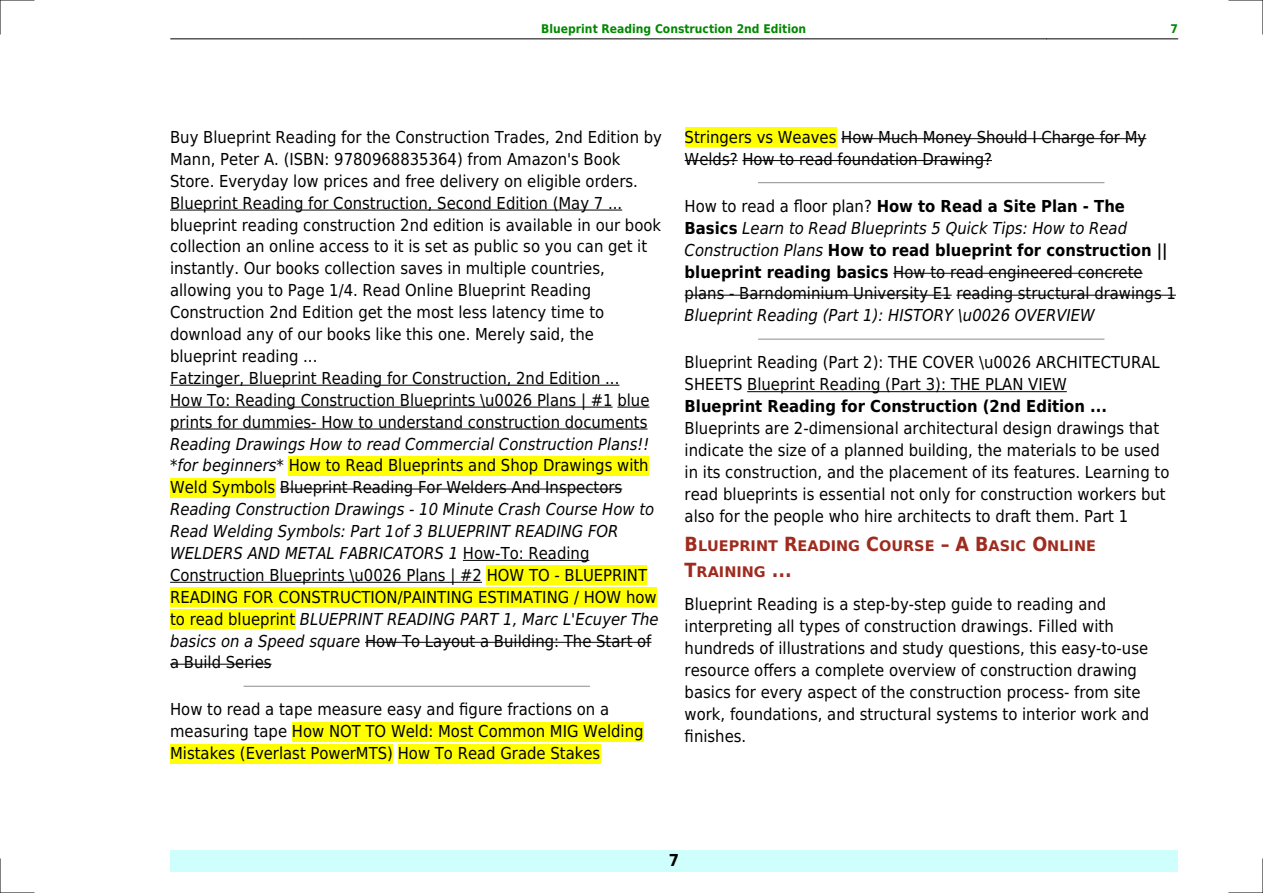
<style>
.page{position:relative;width:1263px;height:893px;background:#fff}
.page>*{position:absolute;margin:0;border:0;box-sizing:border-box;transform-origin:0 0}
.t1{font:16.5px/21.9px "DejaVu Sans Condensed";color:#000}
.t2{font:italic 16.5px/21.9px "DejaVu Sans Condensed";color:#000}
.t3{font:700 16.5px "DejaVu Sans Condensed";color:#000}
.t4{font:700 14.7px/26px "DejaVu Sans Condensed";color:#9f2b1e;scale:1.1 1}
.t5{font:700 12px "DejaVu Sans Condensed";color:#080}
.s1{font-style:italic}
.s2{font-style:normal}
.s3{font-weight:700}
.s4{font-size:19.5px}
</style>
<div class="page">
<hr style="left:170px;top:39px;width:131px;height:1px;background:#000">
<hr style="left:301px;top:39px;width:745px;height:1px;background:#000">
<hr style="left:1047px;top:39px;width:131px;height:1px;background:#000">
<div style="left:170px;top:850px;width:1008px;height:22px;background:#cffffc"></div>
<hr style="left:170px;top:210px;width:452px;height:1px;background:#000">
<hr style="left:170px;top:385px;width:449px;height:1px;background:#000">
<hr style="left:170px;top:407px;width:443px;height:1px;background:#000">
<hr style="left:617px;top:407px;width:32px;height:1px;background:#000">
<hr style="left:170px;top:429px;width:477px;height:1px;background:#000">
<div style="left:289px;top:456px;width:360px;height:19px;background:#ff0"></div>
<div style="left:170px;top:478px;width:105px;height:19px;background:#ff0"></div>
<hr style="left:280px;top:489px;width:342px;height:1px;background:#000">
<hr style="left:463px;top:560px;width:126px;height:1px;background:#000">
<hr style="left:170px;top:582px;width:312px;height:1px;background:#000">
<div style="left:487px;top:566px;width:160px;height:19px;background:#ff0"></div>
<div style="left:170px;top:587px;width:487px;height:20px;background:#ff0"></div>
<div style="left:170px;top:609px;width:125px;height:20px;background:#ff0"></div>
<hr style="left:365px;top:642px;width:286px;height:1px;background:#000">
<hr style="left:170px;top:664px;width:102px;height:1px;background:#000">
<hr style="left:244px;top:686px;width:345px;height:1px;background:#999">
<div style="left:292px;top:722px;width:352px;height:19px;background:#ff0"></div>
<div style="left:170px;top:744px;width:223px;height:19px;background:#ff0"></div>
<div style="left:398px;top:744px;width:202px;height:19px;background:#ff0"></div>
<div style="left:685px;top:128px;width:151px;height:19px;background:#ff0"></div>
<hr style="left:841px;top:138px;width:305px;height:1px;background:#000">
<hr style="left:685px;top:160px;width:53px;height:1px;background:#000">
<hr style="left:742px;top:160px;width:250px;height:1px;background:#000">
<hr style="left:759px;top:182px;width:345px;height:1px;background:#999">
<hr style="left:893px;top:273px;width:250px;height:1px;background:#000">
<hr style="left:685px;top:295px;width:267px;height:1px;background:#000">
<hr style="left:956px;top:295px;width:220px;height:1px;background:#000">
<hr style="left:759px;top:339px;width:345px;height:1px;background:#999">
<hr style="left:747px;top:391px;width:320px;height:1px;background:#000">
<hr style="left:0;top:0;width:34px;height:1px;background:#000">
<hr style="left:1229px;top:0;width:34px;height:1px;background:#000">
<hr style="left:0;top:892px;width:34px;height:1px;background:#000">
<hr style="left:1229px;top:892px;width:34px;height:1px;background:#000">
<hr style="left:0;top:0;width:1px;height:34px;background:#000">
<hr style="left:0;top:859px;width:1px;height:34px;background:#000">
<hr style="left:1262px;top:0;width:1px;height:34px;background:#000">
<hr style="left:1262px;top:859px;width:1px;height:34px;background:#000">
<p class="t5" style="left:541px;top:21px;width:266px">Blueprint Reading Construction 2nd Edition</p>
<p class="t5" style="left:1170px;top:21px;width:9px">7</p>
<p class="t1" style="left:170px;top:126px;width:493px">Buy Blueprint Reading for the Construction Trades, 2nd Edition by Mann, Peter A. (ISBN: 9780968835364) from Amazon's Book Store. Everyday low prices and free delivery on eligible orders.<br>Blueprint Reading for Construction, Second Edition (May 7 ... blueprint reading construction 2nd edition is available in our book collection an online access to it is set as public so you can get it instantly. Our books collection saves in multiple countries, allowing you to Page 1/4. Read Online Blueprint Reading Construction 2nd Edition get the most less latency time to download any of our books like this one. Merely said, the blueprint reading ...<br>Fatzinger, Blueprint Reading for Construction, 2nd Edition ...<br>How To: Reading Construction Blueprints \u0026 Plans | #1 blue prints for dummies- How to understand construction documents</p>
<p class="t1" style="left:170px;top:433px;width:481px;text-align:justify"><span class="s1">Reading Drawings How to read Commercial Construction Plans!! *for beginners*</span> How to Read Blueprints and Shop Drawings with Weld Symbols Blueprint Reading For Welders And Inspectors</p>
<p class="t2" style="left:170px;top:498px;width:490px">Reading Construction Drawings - 10 Minute Crash Course How to Read Welding Symbols: Part 1of 3 BLUEPRINT READING FOR WELDERS AND METAL FABRICATORS 1 <span class="s2">How-To: Reading Construction Blueprints \u0026 Plans | #2 HOW TO - BLUEPRINT READING FOR CONSTRUCTION/PAINTING ESTIMATING / HOW how to read blueprint</span> BLUEPRINT READING PART 1, Marc L'Ecuyer The basics on a Speed square <span class="s2">How To Layout a Building: The Start of a Build Series</span></p>
<p class="t1" style="left:170px;top:699px;width:475px">How to read a tape measure easy and figure fractions on a measuring tape How NOT TO Weld: Most Common MIG Welding<br>Mistakes (Everlast PowerMTS) How To Read Grade Stakes</p>
<p class="t1" style="left:685px;top:126px;width:463px">Stringers vs Weaves How Much Money Should I Charge for My<br>Welds? How to read foundation Drawing?</p>
<p class="t1" style="left:685px;top:195px;width:493px">How to read a floor plan? <span class="s3">How to Read a Site Plan - The Basics</span> <span class="s1">Learn to Read Blueprints 5 Quick Tips: How to Read Construction Plans</span> <span class="s3">How to read blueprint for construction || blueprint reading basics</span> How to read engineered concrete plans - Barndominium University E1 reading structural drawings 1</p>
<p class="t2" style="left:685px;top:305px;width:412px">Blueprint Reading (Part 1): HISTORY \u0026 OVERVIEW</p>
<p class="t1" style="left:685px;top:352px;width:477px">Blueprint Reading (Part 2): THE COVER \u0026 ARCHITECTURAL<br>SHEETS Blueprint Reading (Part 3): THE PLAN VIEW</p>
<p class="t3" style="left:685px;top:397px;width:424px">Blueprint Reading for Construction (2nd Edition ...</p>
<p class="t1" style="left:685px;top:417px;width:486px">Blueprints are 2-dimensional architectural design drawings that indicate the size of a planned building, the materials to be used in its construction, and the placement of its features. Learning to read blueprints is essential not only for construction workers but also for the people who hire architects to draft them. Part 1</p>
<p class="t4" style="left:685px;top:533px;width:375px"><span class="s4">B</span>LUEPRINT <span class="s4">R</span>EADING <span class="s4">C</span>OURSE <span class="s4">A B</span>ASIC <span class="s4">O</span>NLINE<br><span class="s4">T</span>RAINING <span class="s4">...</span></p>
<p class="t1" style="left:685px;top:594px;width:466px">Blueprint Reading is a step-by-step guide to reading and interpreting all types of construction drawings. Filled with hundreds of illustrations and study questions, this easy-to-use resource offers a complete overview of construction drawing basics for every aspect of the construction process- from site work, foundations, and structural systems to interior work and finishes.</p>
<p class="t3" style="left:669px;top:851px;width:12px">7</p>
</div>
